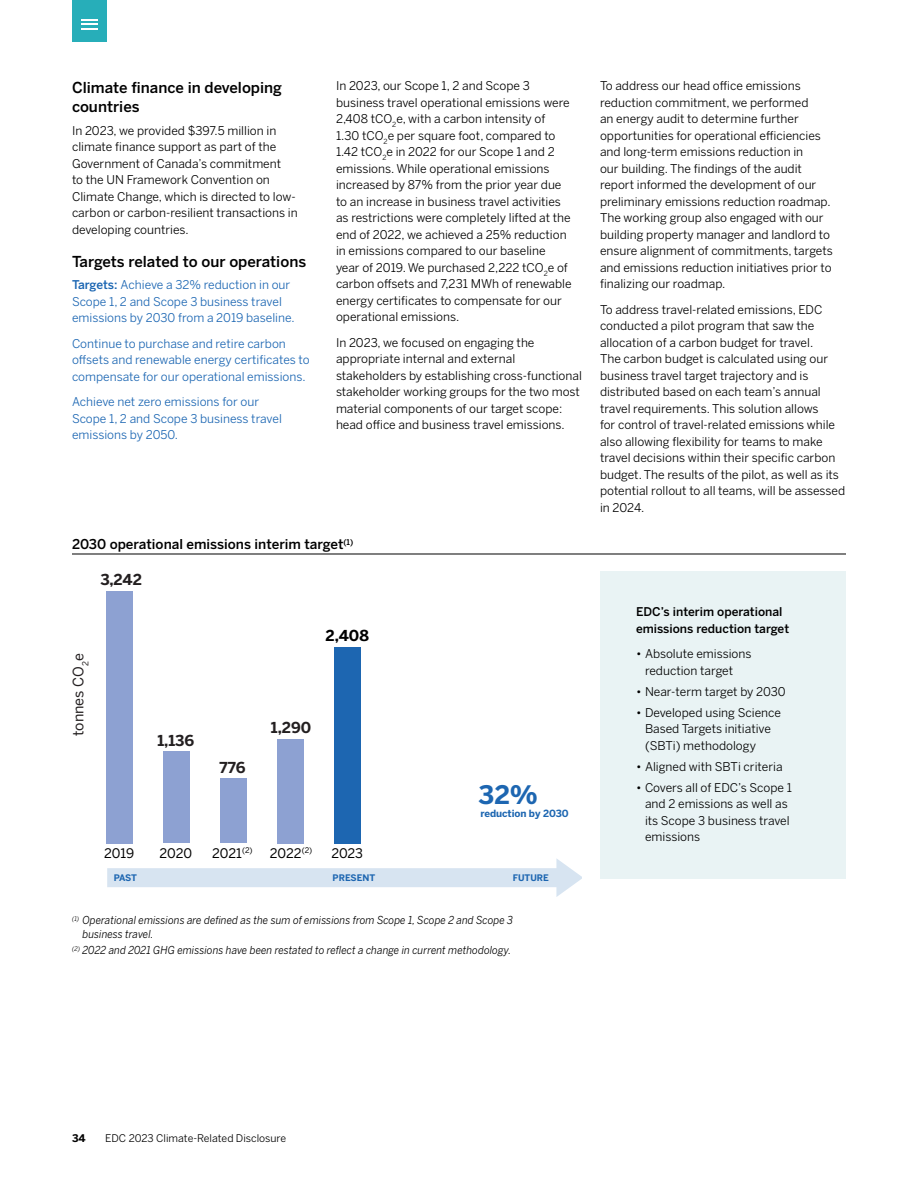
<style>
.page{position:relative;width:918px;height:1188px;background:#fff}
.page>*{position:absolute;margin:0;border:0;box-sizing:border-box;transform-origin:0 0}
.t1{font:700 25.35px "Benton Sans";color:#1d66b1}
.t2{font:500 15px/19.5px "Benton Sans";color:#000}
.t3{font:700 15px "Benton Sans";color:#231f20}
.t4{font:700 15px "Benton Sans";color:#000}
.t5{font:14.4px "Benton Sans";letter-spacing:-.005em;color:#231f20}
.t6{font:500 13.5px "Benton Sans";color:#000}
.t7{font:13.05px "Benton Sans";letter-spacing:-.01em;color:#000}
.Body{font:12px/16.5px "Benton Sans";color:#000}
.Body-2{font:12px/16.5px "Benton Sans";color:#1a65b2}
.Body-3{font:500 12px/16.5px "Benton Sans";color:#000}
.footnote{font:italic 10.8px/13.5px "Benton Sans";letter-spacing:.005em;color:#000;scale:.93 1}
.t8{font:10.5px "Benton Sans";color:#000}
.t9{font:700 10.5px "Benton Sans";color:#000}
.t10{font:700 9.9px "Benton Sans";letter-spacing:-.01em;color:#1d66b1}
.t11{font:700 9px "Benton Sans";color:#1d66b1}
.s1{font-weight:500}
</style>
<div class="page">
<div style="left:72px;top:0;width:35px;height:42px;background:#27aeb9"></div>
<svg style="left:81px;top:19px;width:16px;height:11px"></svg>
<hr style="left:72px;top:554px;width:774px;height:1px;background:#000">
<svg style="left:107px;top:858px;width:475px;height:39px"></svg>
<div style="left:106px;top:591px;width:27px;height:252px;background:#8da1d2"></div>
<div style="left:163px;top:752px;width:27px;height:91px;background:#8da1d2"></div>
<div style="left:220px;top:778px;width:27px;height:65px;background:#8da1d2"></div>
<div style="left:277px;top:739px;width:27px;height:104px;background:#8da1d2"></div>
<div style="left:334px;top:647px;width:27px;height:196px;background:#1d66b1"></div>
<div style="left:600px;top:571px;width:246px;height:307px;background:#e9f3f4"></div>
<h2 class="t2" style="left:72px;top:77px;width:212px">Climate finance in developing countries</h2>
<p class="Body" style="left:72px;top:122px;width:227px">In 2023, we provided $397.5 million in climate finance support as part of the Government of Canada’s commitment<br>to the UN Framework Convention on Climate Change, which is directed to low&shy;carbon or carbon-resilient transactions in developing countries.</p>
<h2 class="t2" style="left:72px;top:251px;width:236px">Targets related to our operations</h2>
<p class="Body-2" style="left:72px;top:277px;width:224px"><span class="s1">Targets:</span> Achieve a 32% reduction in our<br>Scope 1, 2 and Scope 3 business travel emissions by 2030 from a 2019 baseline.</p>
<p class="Body-2" style="left:72px;top:335px;width:239px">Continue to purchase and retire carbon offsets and renewable energy certificates to compensate for our operational emissions.</p>
<p class="Body-2" style="left:72px;top:394px;width:211px">Achieve net zero emissions for our<br>Scope 1, 2 and Scope 3 business travel emissions by 2050.</p>
<p class="Body" style="left:336px;top:78px;width:237px">In 2023, our Scope 1, 2 and Scope 3 business travel operational emissions were 2,408 tCO<sub>2</sub>e, with a carbon intensity of 1.30 tCO<sub>2</sub>e per square foot, compared to 1.42 tCO<sub>2</sub>e in 2022 for our Scope 1 and 2 emissions. While operational emissions increased by 87% from the prior year due to an increase in business travel activities as restrictions were completely lifted at the end of 2022, we achieved a 25% reduction in emissions compared to our baseline year of 2019. We purchased 2,222 tCO<sub>2</sub>e of carbon offsets and 7,231 MWh of renewable energy certificates to compensate for our operational emissions.</p>
<p class="Body" style="left:336px;top:334px;width:247px">In 2023, we focused on engaging the appropriate internal and external stakeholders by establishing cross-functional stakeholder working groups for the two most material components of our target scope: head office and business travel emissions.</p>
<p class="t6" style="left:72px;top:536px;width:283px">2030 operational emissions interim target<sup>(1)</sup></p>
<p class="t3" style="left:100px;top:571px;width:43px">3,242</p>
<p class="t5" style="left:70px;top:736px;width:84px;rotate:-90deg">tonnes CO<sub>2</sub>e</p>
<p class="t4" style="left:326px;top:627px;width:45px">2,408</p>
<p class="t3" style="left:157px;top:732px;width:39px">1,136</p>
<p class="t3" style="left:219px;top:759px;width:28px">776</p>
<p class="t3" style="left:271px;top:719px;width:42px">1,290</p>
<p class="t1" style="left:479px;top:780px;width:61px">32%</p>
<p class="t10" style="left:480px;top:808px;width:90px">reduction by 2030</p>
<p class="t7" style="left:212px;top:845px;width:42px">2021<sup>(2)</sup></p>
<p class="t7" style="left:270px;top:845px;width:44px">2022<sup>(2)</sup></p>
<p class="t7" style="left:104px;top:845px;width:32px">2019</p>
<p class="t11" style="left:114px;top:872px;width:25px">PAST</p>
<p class="t11" style="left:333px;top:872px;width:44px">PRESENT</p>
<p class="t11" style="left:513px;top:872px;width:38px">FUTURE</p>
<p class="t7" style="left:160px;top:845px;width:34px">2020</p>
<p class="t7" style="left:331px;top:845px;width:33px">2023</p>
<p class="footnote" style="left:83px;top:913px;width:465px;text-indent:-10px"><sup>(1)</sup> Operational emissions are defined as the sum of emissions from Scope 1, Scope 2 and Scope 3 business travel.</p>
<p class="footnote" style="left:72px;top:943px;width:474px"><sup>(2)</sup> 2022 and 2021 GHG emissions have been restated to reflect a change in current methodology.</p>
<p class="Body" style="left:600px;top:78px;width:234px">To address our head office emissions reduction commitment, we performed<br>an energy audit to determine further opportunities for operational efficiencies and long-term emissions reduction in<br>our building. The findings of the audit report informed the development of our preliminary emissions reduction roadmap.<br>The working group also engaged with our building property manager and landlord to ensure alignment of commitments, targets and emissions reduction initiatives prior to finalizing our roadmap.</p>
<p class="Body" style="left:600px;top:301px;width:247px">To address travel-related emissions, EDC conducted a pilot program that saw the allocation of a carbon budget for travel.<br>The carbon budget is calculated using our business travel target trajectory and is distributed based on each team’s annual travel requirements. This solution allows<br>for control of travel-related emissions while also allowing flexibility for teams to make travel decisions within their specific carbon budget. The results of the pilot, as well as its potential rollout to all teams, will be assessed in 2024.</p>
<p class="Body-3" style="left:636px;top:603px;width:155px">EDC’s interim operational emissions reduction target</p>
<p class="Body" style="left:645px;top:645px;width:108px;text-indent:-9px">• Absolute emissions reduction target</p>
<p class="Body" style="left:636px;top:683px;width:151px">• Near-term target by 2030</p>
<p class="Body" style="left:645px;top:704px;width:138px;text-indent:-9px">• Developed using Science<br>Based Targets initiative (SBTi) methodology</p>
<p class="Body" style="left:636px;top:758px;width:148px">• Aligned with SBTi criteria</p>
<p class="Body" style="left:645px;top:779px;width:149px;text-indent:-9px">• Covers all of EDC’s Scope 1 and 2 emissions as well as its Scope 3 business travel emissions</p>
<p class="t9" style="left:72px;top:1132px;width:15px">34</p>
<p class="t8" style="left:105px;top:1132px;width:182px">EDC 2023 Climate-Related Disclosure</p>
</div>
